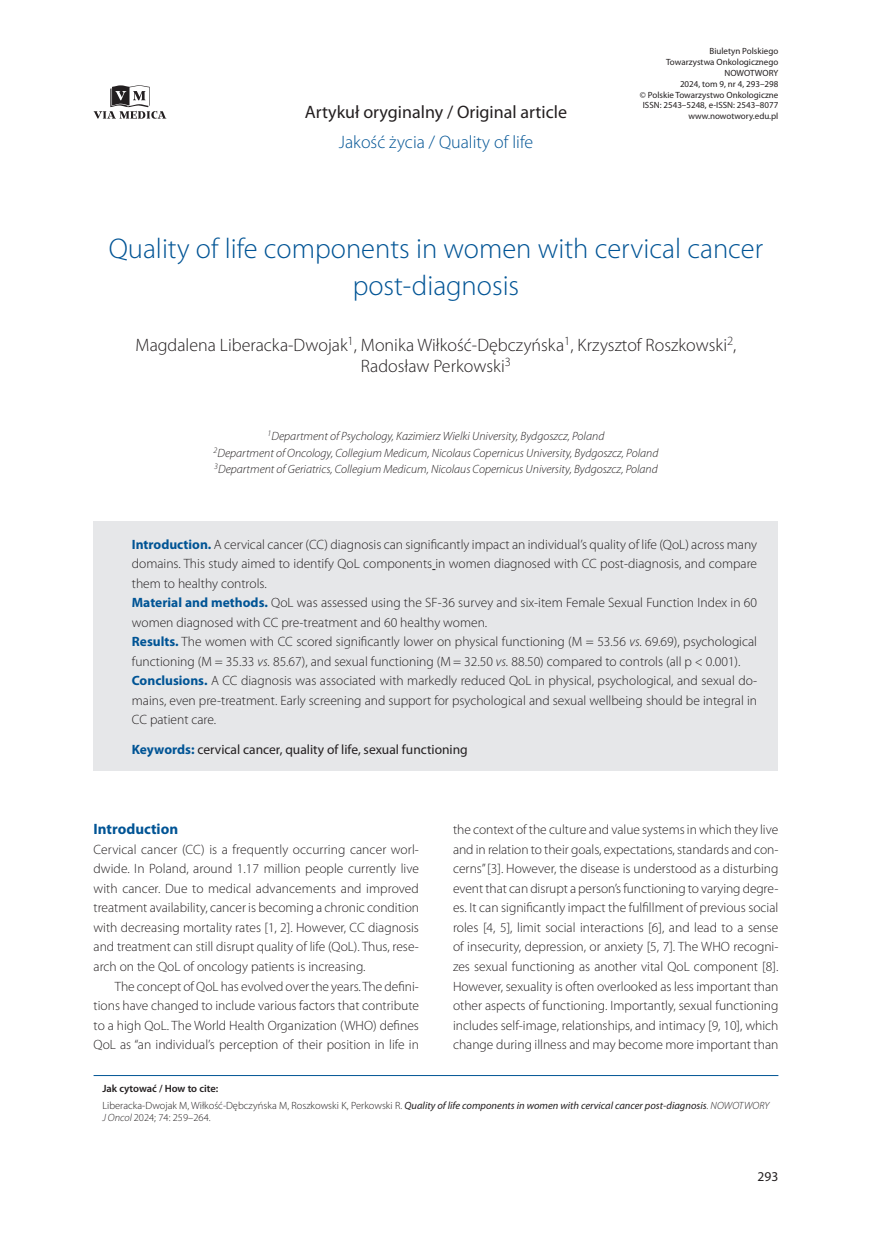
<style>
.page{position:relative;width:872px;height:1234px;background:#fff}
.page>*{position:absolute;margin:0;border:0;box-sizing:border-box;transform-origin:0 0}
._02_Tytul{font:300 28.5px/37.5px "Myriad Pro";color:#005495;text-align:center}
._03_Autor{font:300 18px/21.6px "Myriad Pro";color:#231f20;text-align:center}
._01_Rodzaj_artykulu{font:18px "Myriad Pro";color:#231f20}
._01_Rodzaj_artykulu-2{font:300 18px "Myriad Pro";color:#005495}
._12_Srodtytul_1{font:700 15px "Myriad Pro";color:#005495}
._08_Tekst{font:300 13.5px/19.5px "Myriad Pro";color:#231f20;text-align:justify}
._06_Streszczenie_tek{font:300 13.5px/19.5px "Myriad Pro";color:#231f20;text-align:justify}
._08_Tekst_bez_wcieci{font:300 13.5px/19.5px "Myriad Pro";color:#231f20;text-align:justify}
._06_Streszczenie_slo{font:13.5px "Myriad Pro";color:#231f20}
._03_Afiliacje{font:italic 300 12px/16.5px "Myriad Pro";color:#231f20;text-align:center}
.t1{font:300 10.5px/12.6px "Myriad Pro";color:#231f20}
.t2{font:600 10.5px "Myriad Pro";color:#231f20}
._01_Naglowek{font:9px/10.8px "Myriad Pro";color:#231f20;text-align:right}
.s1{font-weight:700;color:#005495}
.s2{font-style:italic}
.s3{font-weight:400;font-style:italic}
</style>
<div class="page">
<svg style="left:94px;top:85px;width:72px;height:34px"></svg>
<div style="left:94px;top:521px;width:684px;height:249px;background:#e6e7e9"></div>
<hr style="left:94px;top:1074px;width:684px;height:1px;background:#005495">
<p class="_01_Rodzaj_artykulu" style="left:305px;top:101px;width:264px">Artykuł oryginalny / Original article</p>
<p class="_01_Rodzaj_artykulu-2" style="left:339px;top:131px;width:196px">Jakość życia / Quality of life</p>
<p class="_01_Naglowek" style="left:666px;top:46px;width:114px">Biuletyn Polskiego<br>Towarzystwa Onkologicznego<br>NOWOTWORY</p>
<p class="_01_Naglowek" style="left:680px;top:78px;width:100px">2024, tom 9, nr 4, 293–298</p>
<p class="_01_Naglowek" style="left:640px;top:89px;width:140px">© Polskie Towarzystwo Onkologiczne</p>
<p class="_01_Naglowek" style="left:643px;top:100px;width:137px">ISSN: 2543–5248, e-ISSN: 2543–8077</p>
<p class="_01_Naglowek" style="left:688px;top:110px;width:91px">www.nowotwory.edu.pl</p>
<p class="_02_Tytul" style="left:109px;top:229px;width:656px">Quality of life components in women with cervical cancer post-diagnosis</p>
<p class="_03_Autor" style="left:135px;top:334px;width:602px">Magdalena Liberacka-Dwojak<sup>1</sup>, Monika Wiłkość-Dębczyńska<sup>1</sup>, Krzysztof Roszkowski<sup>2</sup>,<br>Radosław Perkowski<sup>3</sup></p>
<p class="_03_Afiliacje" style="left:213px;top:427px;width:446px"><sup>1</sup>Department of Psychology, Kazimierz Wielki University, Bydgoszcz, Poland<br><sup>2</sup>Department of Oncology, Collegium Medicum, Nicolaus Copernicus University, Bydgoszcz, Poland<br><sup>3</sup>Department of Geriatrics, Collegium Medicum, Nicolaus Copernicus University, Bydgoszcz, Poland</p>
<p class="_06_Streszczenie_tek" style="left:132px;top:534px;width:627px"><span class="s1">Introduction.</span> A cervical cancer (CC) diagnosis can significantly impact an individual’s quality of life (QoL) across many domains. This study aimed to identify QoL components in women diagnosed with CC post-diagnosis, and compare them to healthy controls.</p>
<p class="_06_Streszczenie_tek" style="left:132px;top:592px;width:627px"><span class="s1">Material and methods.</span> QoL was assessed using the SF-36 survey and six-item Female Sexual Function Index in 60 women diagnosed with CC pre-treatment and 60 healthy women.</p>
<p class="_06_Streszczenie_tek" style="left:132px;top:631px;width:627px"><span class="s1">Results.</span> The women with CC scored significantly lower on physical functioning (M = 53.56 <span class="s2">vs.</span> 69.69), psychological functioning (M = 35.33 <span class="s2">vs.</span> 85.67), and sexual functioning (M = 32.50 <span class="s2">vs.</span> 88.50) compared to controls (all p &lt; 0.001).</p>
<p class="_06_Streszczenie_tek" style="left:132px;top:670px;width:627px"><span class="s1">Conclusions.</span> A CC diagnosis was associated with markedly reduced QoL in physical, psychological, and sexual do&shy;mains, even pre-treatment. Early screening and support for psychological and sexual wellbeing should be integral in CC patient care.</p>
<p class="_06_Streszczenie_slo" style="left:132px;top:740px;width:337px"><span class="s1">Keywords:</span> cervical cancer, quality of life, sexual functioning</p>
<p class="_12_Srodtytul_1" style="left:94px;top:819px;width:86px">Introduction</p>
<p class="_08_Tekst_bez_wcieci" style="left:94px;top:839px;width:327px">Cervical cancer (CC) is a frequently occurring cancer worl&shy;dwide. In Poland, around 1.17 million people currently live with cancer. Due to medical advancements and improved treatment availability, cancer is becoming a chronic condition with decreasing mortality rates [1, 2]. However, CC diagnosis and treatment can still disrupt quality of life (QoL). Thus, rese&shy;arch on the QoL of oncology patients is increasing.</p>
<p class="_08_Tekst" style="left:94px;top:975px;width:327px;text-indent:21px">The concept of QoL has evolved over the years. The defini&shy;tions have changed to include various factors that contribute to a high QoL. The World Health Organization (WHO) defines QoL as “an individual’s perception of their position in life in</p>
<p class="_08_Tekst" style="left:453px;top:819px;width:327px">the context of the culture and value systems in which they live and in relation to their goals, expectations, standards and con&shy;cerns” [3]. However, the disease is understood as a disturbing event that can disrupt a person’s functioning to varying degre&shy;es. It can significantly impact the fulfillment of previous social roles [4, 5], limit social interactions [6], and lead to a sense of insecurity, depression, or anxiety [5, 7]. The WHO recogni&shy;zes sexual functioning as another vital QoL component [8].<br>However, sexuality is often overlooked as less important than other aspects of functioning. Importantly, sexual functioning includes self-image, relationships, and intimacy [9, 10], which change during illness and may become more important than</p>
<p class="t2" style="left:102px;top:1081px;width:117px">Jak cytować / How to cite:</p>
<p class="t1" style="left:102px;top:1098px;width:668px">Liberacka-Dwojak M, Wiłkość-Dębczyńska M, Roszkowski K, Perkowski R. <span class="s3">Quality of life components in women with cervical cancer post-diagnosis</span><span class="s2">. NOWOTWORY<br>J Oncol</span> 2024; 74: 259–264.</p>
<p class="_06_Streszczenie_slo" style="left:757px;top:1168px;width:22px">293</p>
</div>
